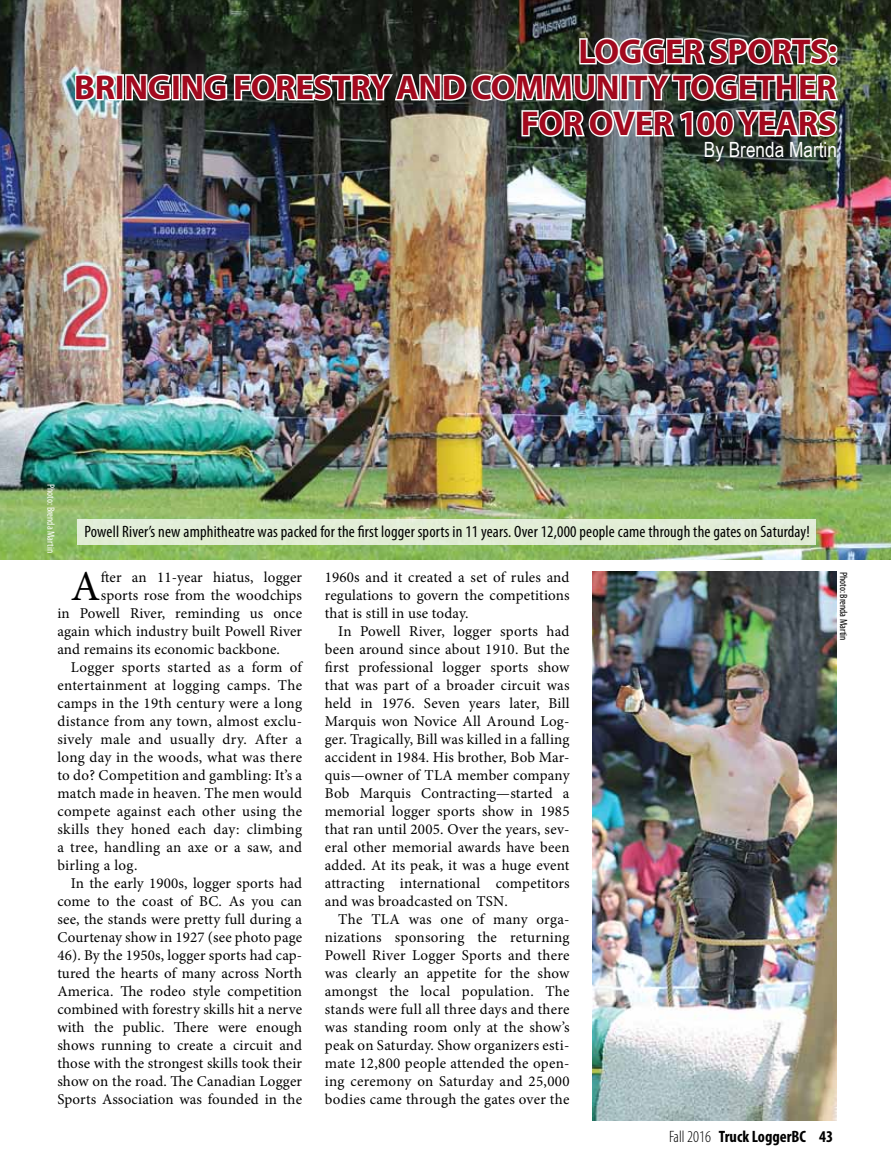
<style>
.page{position:relative;width:891px;height:1161px;background:#fff}
.page>*{position:absolute;margin:0;border:0;box-sizing:border-box;transform-origin:0 0}
.t1{font:42.75px "Minion Pro";color:#000}
.t2{font:700 34.5px/36px "Myriad Pro";letter-spacing:-.01em;color:#a2091e;text-align:right}
.t3{font:21px "Arial Narrow";color:#fff}
.t4{font:condensed 16.5px "Myriad Pro";letter-spacing:.01em;color:#000}
.t5{font:700 condensed 16.5px "Myriad Pro";color:#000}
.t6{font:15px/18px "Minion Pro";letter-spacing:.01em;color:#000;text-align:justify}
.t7{font:condensed 10.5px "Myriad Pro";color:#fff}
.t8{font:condensed 10.5px "Myriad Pro";color:#000}
.s1{font-weight:300}
</style>
<div class="page">
<img style="left:0;top:0;width:891px;height:560px">
<img style="left:73px;top:72px;width:100px;height:36px">
<div style="left:172px;top:74px;width:8px;height:26px;border:3px solid #fff"></div>
<svg style="left:180px;top:0;width:661px;height:139px"></svg>
<img style="left:592px;top:572px;width:245px;height:548px">
<div style="left:77px;top:519px;width:739px;height:26px;background:#e1edd6"></div>
<h2 class="t2" style="left:74px;top:32px;width:764px">LOGGER SPORTS:<br>BRINGING FORESTRY AND COMMUNITY TOGETHER<br>FOR OVER 100 YEARS</h2>
<h3 class="t3" style="left:704px;top:134px;width:135px">By Brenda Martin</h3>
<p class="t7" style="left:57px;top:484px;width:71px;rotate:90deg">Photo: Brenda Martin</p>
<p class="t4" style="left:85px;top:522px;width:727px">Powell River’s new amphitheatre was packed for the first logger sports in 11 years. Over 12,000 people came through the gates on Saturday!</p>
<h1 class="t1" style="left:71px;top:558px;width:31px">A</h1>
<p class="t6" style="left:101px;top:569px;width:203px">fter an 11-year hiatus, logger</p>
<p class="t6" style="left:101px;top:587px;width:203px">sports rose from the woodchips</p>
<p class="t6" style="left:57px;top:605px;width:246px">in Powell River, reminding us once</p>
<p class="t6" style="left:57px;top:623px;width:246px">again which industry built Powell River</p>
<p class="t6" style="left:57px;top:641px;width:224px">and remains its economic backbone.</p>
<p class="t6" style="left:71px;top:659px;width:233px">Logger sports started as a form of</p>
<p class="t6" style="left:57px;top:677px;width:246px">entertainment at logging camps. The</p>
<p class="t6" style="left:57px;top:695px;width:246px">camps in the 19th century were a long</p>
<p class="t6" style="left:57px;top:713px;width:246px">distance from any town, almost exclu-</p>
<p class="t6" style="left:57px;top:731px;width:246px">sively male and usually dry. After a</p>
<p class="t6" style="left:57px;top:749px;width:246px">long day in the woods, what was there</p>
<p class="t6" style="left:57px;top:767px;width:246px">to do? Competition and gambling: It’s a</p>
<p class="t6" style="left:57px;top:785px;width:246px">match made in heaven. The men would</p>
<p class="t6" style="left:57px;top:803px;width:246px">compete against each other using the</p>
<p class="t6" style="left:57px;top:821px;width:246px">skills they honed each day: climbing</p>
<p class="t6" style="left:57px;top:839px;width:246px">a tree, handling an axe or a saw, and</p>
<p class="t6" style="left:57px;top:857px;width:82px">birling a log.</p>
<p class="t6" style="left:71px;top:875px;width:233px">In the early 1900s, logger sports had</p>
<p class="t6" style="left:57px;top:893px;width:246px">come to the coast of BC. As you can</p>
<p class="t6" style="left:57px;top:911px;width:246px">see, the stands were pretty full during a</p>
<p class="t6" style="left:57px;top:929px;width:246px">Courtenay show in 1927 (see photo page</p>
<p class="t6" style="left:57px;top:947px;width:246px">46). By the 1950s, logger sports had cap-</p>
<p class="t6" style="left:57px;top:965px;width:246px">tured the hearts of many across North</p>
<p class="t6" style="left:57px;top:983px;width:246px">America. The rodeo style competition</p>
<p class="t6" style="left:57px;top:1001px;width:246px">combined with forestry skills hit a nerve</p>
<p class="t6" style="left:57px;top:1019px;width:246px">with the public. There were enough</p>
<p class="t6" style="left:57px;top:1037px;width:246px">shows running to create a circuit and</p>
<p class="t6" style="left:57px;top:1055px;width:246px">those with the strongest skills took their</p>
<p class="t6" style="left:57px;top:1073px;width:246px">show on the road. The Canadian Logger</p>
<p class="t6" style="left:57px;top:1091px;width:246px">Sports Association was founded in the</p>
<p class="t6" style="left:325px;top:569px;width:246px">1960s and it created a set of rules and regulations to govern the competitions that is still in use today.</p>
<p class="t6" style="left:325px;top:623px;width:246px;text-indent:14px">In Powell River, logger sports had been around since about 1910. But the first professional logger sports show that was part of a broader circuit was held in 1976. Seven years later, Bill Marquis won Novice All Around Log&shy;ger. Tragically, Bill was killed in a falling accident in 1984. His brother, Bob Mar&shy;quis—owner of TLA member company Bob Marquis Contracting—started a memorial logger sports show in 1985 that ran until 2005. Over the years, sev&shy;eral other memorial awards have been added. At its peak, it was a huge event attracting international competitors and was broadcasted on TSN.</p>
<p class="t6" style="left:325px;top:911px;width:246px;text-indent:14px">The TLA was one of many orga&shy;nizations sponsoring the returning Powell River Logger Sports and there was clearly an appetite for the show amongst the local population. The stands were full all three days and there was standing room only at the show’s peak on Saturday. Show organizers esti&shy;mate 12,800 people attended the open&shy;ing ceremony on Saturday and 25,000 bodies came through the gates over the</p>
<p class="t8" style="left:850px;top:572px;width:71px;rotate:90deg">Photo: Brenda Martin</p>
<p class="t5" style="left:669px;top:1126px;width:166px"><span class="s1">Fall 2016</span> Truck LoggerBC 43</p>
</div>
